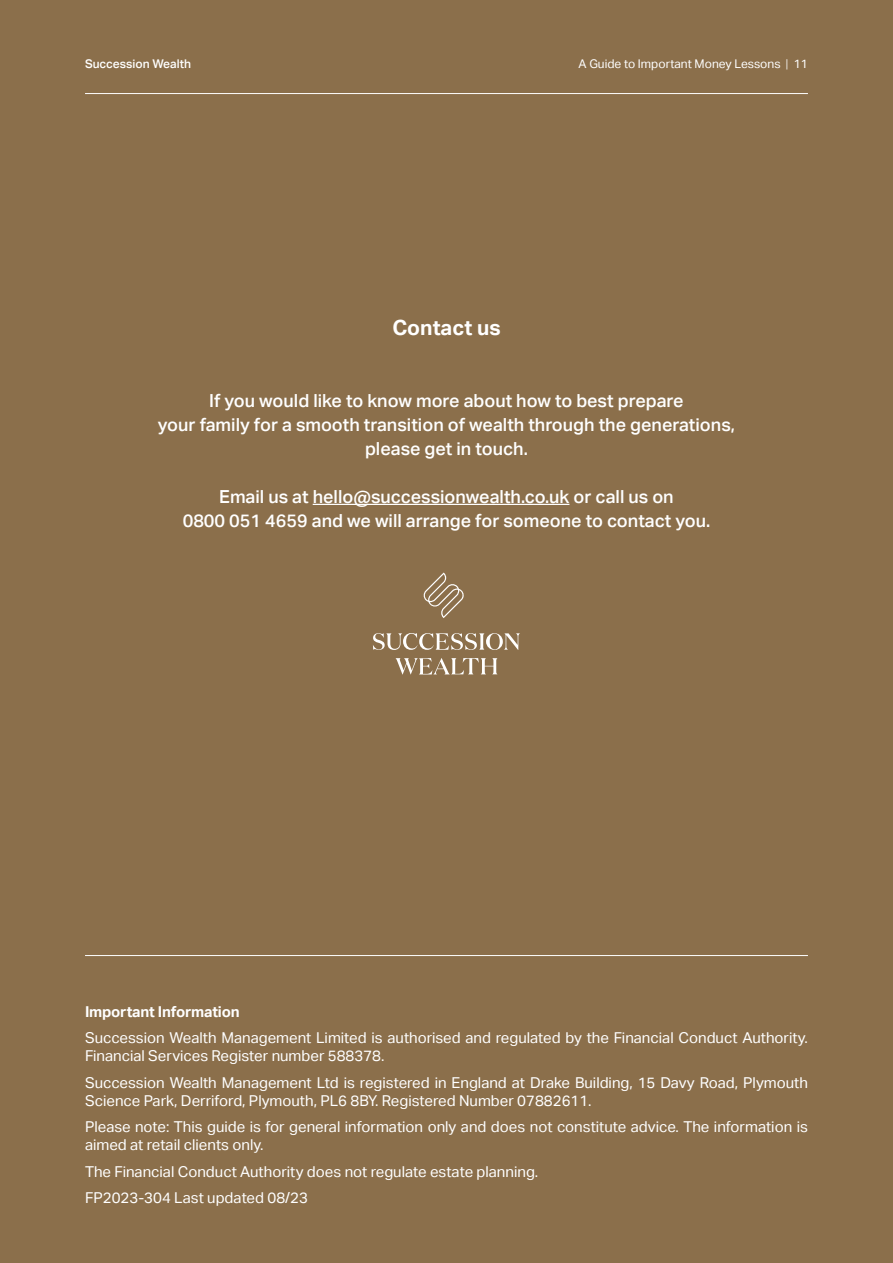
<style>
.page{position:relative;width:893px;height:1263px;background:#8b6f4b}
.page>*{position:absolute;margin:0;border:0;box-sizing:border-box;transform-origin:0 0}
.t1{font:700 21px "Aktiv Grotesk";color:#fff}
.t2{font:500 18px/24px "Aktiv Grotesk";color:#fff;text-align:center}
.t3{font:15px/18px "Aktiv Grotesk";color:#fff}
.t4{font:700 15px "Aktiv Grotesk";letter-spacing:-.01em;color:#fff}
.t5{font:12px "Aktiv Grotesk";color:#fff}
.t6{font:500 12px "Aktiv Grotesk";color:#fff}
.s1{font-weight:300}
</style>
<div class="page">
<hr style="left:85px;top:93px;width:723px;height:1px;background:#fff">
<hr style="left:313px;top:504px;width:256px;height:1px;background:#fff">
<svg style="left:395px;top:658px;width:103px;height:17px"></svg>
<svg style="left:373px;top:633px;width:147px;height:17px"></svg>
<svg style="left:423px;top:572px;width:41px;height:46px"></svg>
<hr style="left:85px;top:955px;width:723px;height:1px;background:#fff">
<p class="t6" style="left:85px;top:57px;width:108px">Succession Wealth</p>
<p class="t5" style="left:579px;top:57px;width:231px">A Guide to Important Money Lessons <span class="s1">|</span> 11</p>
<h1 class="t1" style="left:392px;top:315px;width:110px">Contact us</h1>
<p class="t2" style="left:158px;top:388px;width:579px">If you would like to know more about how to best prepare<br>your family for a smooth transition of wealth through the generations, please get in touch.</p>
<p class="t2" style="left:183px;top:484px;width:529px">Email us at hello@successionwealth.co.uk or call us on<br>0800 051 4659 and we will arrange for someone to contact you.</p>
<p class="t4" style="left:85px;top:1003px;width:156px">Important Information</p>
<p class="t3" style="left:85px;top:1029px;width:724px">Succession Wealth Management Limited is authorised and regulated by the Financial Conduct Authority.<br>Financial Services Register number 588378.</p>
<p class="t3" style="left:85px;top:1074px;width:724px">Succession Wealth Management Ltd is registered in England at Drake Building, 15 Davy Road, Plymouth<br>Science Park, Derriford, Plymouth, PL6 8BY. Registered Number 07882611.</p>
<p class="t3" style="left:85px;top:1118px;width:724px">Please note: This guide is for general information only and does not constitute advice. The information is aimed at retail clients only.</p>
<p class="t3" style="left:85px;top:1158px;width:455px;line-height:26.5px">The Financial Conduct Authority does not regulate estate planning.<br>FP2023-304 Last updated 08/23</p>
</div>
